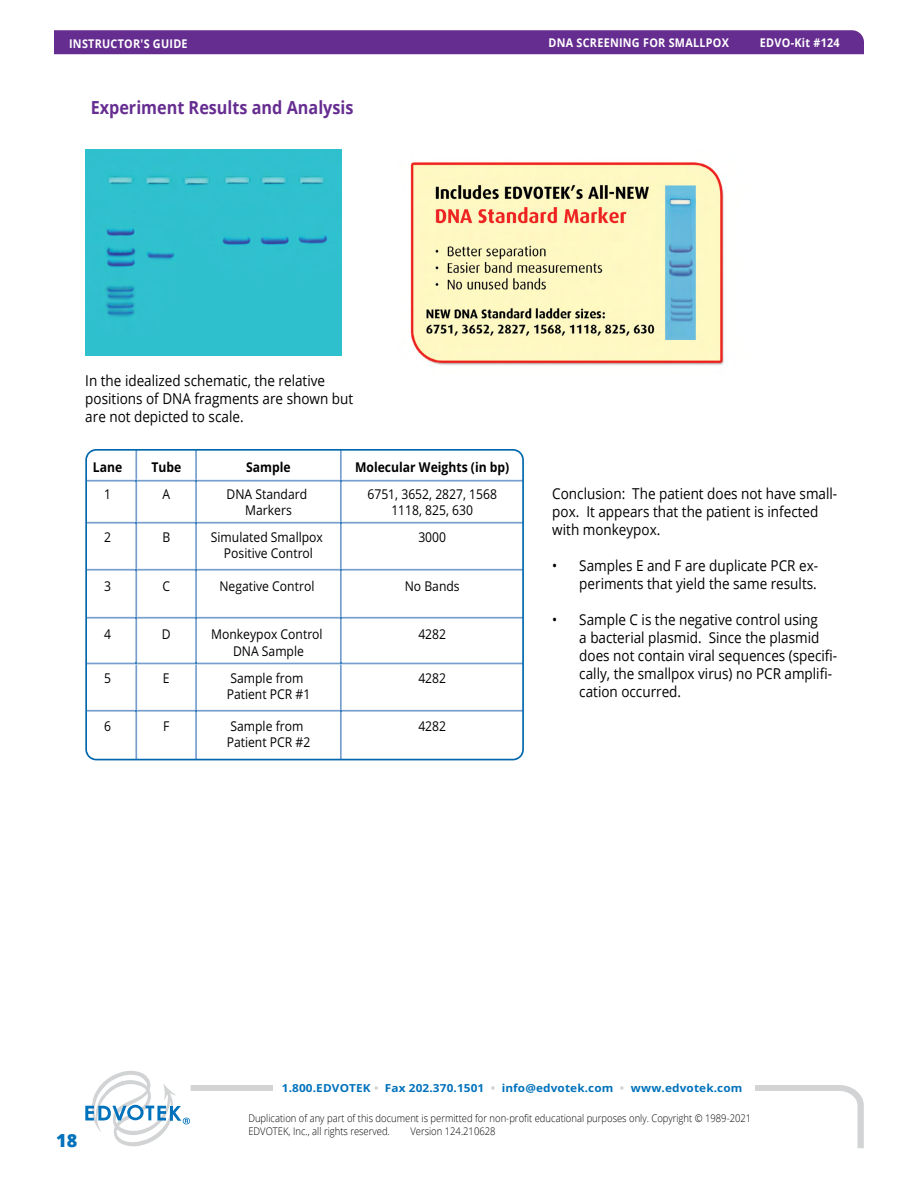
<style>
.page{position:relative;width:918px;height:1188px;background:#fff}
.page>*{position:absolute;margin:0;border:0;box-sizing:border-box;transform-origin:0 0}
.t1{font:700 18px "Open Sans";color:#662d91;scale:.9 1}
.t2{font:800 18px "Open Sans";color:#0072bc}
.t3{font:15px/18px "Open Sans";color:#000;scale:.9 1}
.t4{font:13.5px "Open Sans";color:#000;scale:.9 1}
.t5{font:700 13.5px "Open Sans";color:#000;scale:.9 1}
.t6{font:700 12px "Open Sans";letter-spacing:.025em;color:#fff;scale:.9 1}
.t7{font:700 11.1px "Open Sans";letter-spacing:.01em;color:#0072bc;scale:1.07 1}
.t8{font:300 10.5px/12.6px "Open Sans";color:#000;scale:.9 1}
.s1{color:#d1d3d4}
</style>
<div class="page">
<img style="left:410px;top:162px;width:314px;height:204px">
<div style="left:85px;top:149px;width:256px;height:206px;background:#2fc0ce"></div>
<svg style="left:85px;top:449px;width:439px;height:311px"></svg>
<svg style="left:190px;top:1085px;width:674px;height:63px"></svg>
<div style="left:273px;top:1077px;width:482px;height:22px;background:#fff"></div>
<svg style="left:85px;top:1071px;width:105px;height:76px"></svg>
<div style="left:54px;top:30px;width:810px;height:24px;background:#662d91"></div>
<p class="t6" style="left:69px;top:35px;width:133px">INSTRUCTOR'S GUIDE</p>
<p class="t6" style="left:549px;top:35px;width:202px">DNA SCREENING FOR SMALLPOX</p>
<p class="t6" style="left:760px;top:35px;width:90px">EDVO-Kit #124</p>
<p class="t1" style="left:91px;top:94px;width:294px">Experiment Results and Analysis</p>
<p class="t3" style="left:85px;top:371px;width:299px">In the idealized schematic, the relative positions of DNA fragments are shown but are not depicted to scale.</p>
<p class="t5" style="left:93px;top:458px;width:34px">Lane</p>
<p class="t5" style="left:151px;top:458px;width:35px">Tube</p>
<p class="t5" style="left:246px;top:458px;width:51px">Sample</p>
<p class="t5" style="left:355px;top:458px;width:173px">Molecular Weights (in bp)</p>
<p class="t4" style="left:104px;top:485px;width:9px">1</p>
<p class="t4" style="left:162px;top:485px;width:10px">A</p>
<p class="t4" style="left:227px;top:485px;width:91px">DNA Standard</p>
<p class="t4" style="left:367px;top:485px;width:146px">6751, 3652, 2827, 1568</p>
<p class="t4" style="left:245px;top:501px;width:53px">Markers</p>
<p class="t4" style="left:391px;top:501px;width:92px">1118, 825, 630</p>
<p class="t4" style="left:104px;top:528px;width:9px">2</p>
<p class="t4" style="left:162px;top:528px;width:10px">B</p>
<p class="t4" style="left:211px;top:528px;width:126px">Simulated Smallpox</p>
<p class="t4" style="left:418px;top:528px;width:32px">3000</p>
<p class="t4" style="left:224px;top:544px;width:100px">Positive Control</p>
<p class="t4" style="left:104px;top:577px;width:9px">3</p>
<p class="t4" style="left:163px;top:577px;width:10px">C</p>
<p class="t4" style="left:219px;top:577px;width:107px">Negative Control</p>
<p class="t4" style="left:405px;top:577px;width:63px">No Bands</p>
<p class="t4" style="left:104px;top:625px;width:9px">4</p>
<p class="t4" style="left:162px;top:625px;width:11px">D</p>
<p class="t4" style="left:211px;top:625px;width:125px">Monkeypox Control</p>
<p class="t4" style="left:418px;top:625px;width:32px">4282</p>
<p class="t4" style="left:233px;top:642px;width:80px">DNA Sample</p>
<p class="t4" style="left:104px;top:669px;width:9px">5</p>
<p class="t4" style="left:163px;top:669px;width:9px">E</p>
<p class="t4" style="left:230px;top:669px;width:83px">Sample from</p>
<p class="t4" style="left:418px;top:669px;width:32px">4282</p>
<p class="t4" style="left:227px;top:685px;width:94px">Patient PCR #1</p>
<p class="t4" style="left:104px;top:717px;width:9px">6</p>
<p class="t4" style="left:163px;top:717px;width:8px">F</p>
<p class="t4" style="left:230px;top:717px;width:83px">Sample from</p>
<p class="t4" style="left:418px;top:717px;width:32px">4282</p>
<p class="t4" style="left:227px;top:733px;width:94px">Patient PCR #2</p>
<p class="t3" style="left:552px;top:484px;width:318px">Conclusion: The patient does not have small&shy;pox. It appears that the patient is infected with monkeypox.</p>
<p class="t3" style="left:552px;top:556px;width:297px;text-align:right">• Samples E and F are duplicate PCR ex&shy;periments that yield the same results.</p>
<p class="t3" style="left:579px;top:610px;width:288px;text-indent:-27px">• Sample C is the negative control using<br>a bacterial plasmid. Since the plasmid does not contain viral sequences (specifi&shy;cally, the smallpox virus) no PCR amplifi&shy;cation occurred.</p>
<p class="t2" style="left:56px;top:1127px;width:23px">18</p>
<p class="t7" style="left:282px;top:1080px;width:432px">1.800.EDVOTEK <span class="s1">•</span> Fax 202.370.1501 <span class="s1">•</span> info@edvotek.com <span class="s1">•</span> www.edvotek.com</p>
<p class="t8" style="left:248px;top:1112px;width:560px">Duplication of any part of this document is permitted for non-profit educational purposes only. Copyright © 1989-2021<br>EDVOTEK, Inc., all rights reserved.</p>
<p class="t8" style="left:410px;top:1124px;width:96px">Version 124.210628</p>
</div>
